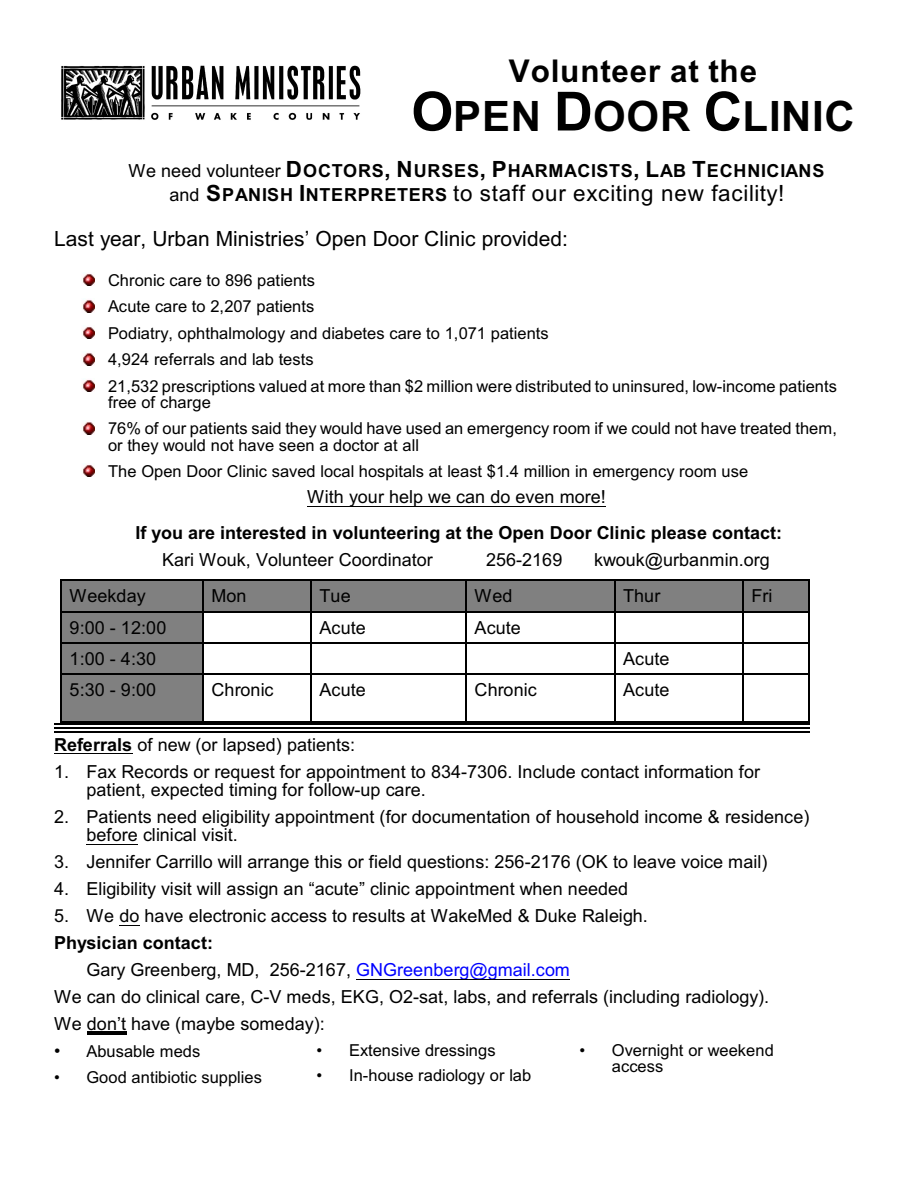
<style>
.page{position:relative;width:918px;height:1188px;background:#fff}
.page>*{position:absolute;margin:0;border:0;box-sizing:border-box;transform-origin:0 0}
.t1{font:700 42px "Arial";letter-spacing:.02em;color:#000}
.t2{font:700 31.35px "Arial";letter-spacing:.03em;color:#000}
.t3{font:22.35px "Arial";letter-spacing:.025em;color:#000}
.t4{font:21px "Arial";letter-spacing:.005em;color:#000}
.t5{font:18px/18px "Arial";letter-spacing:.005em;color:#000}
.t6{font:700 18px "Arial";color:#000}
.t7{font:700 18px "Arial";letter-spacing:.045em;color:#000}
.t8{font:16.5px/26.4px "Arial";color:#000}
.s1{font-size:54px}
.s2{font-weight:400}
.s3{font-size:22.35px}
.s4{font-size:18px}
.s5{font-weight:700}
.s6{font-weight:700;font-size:18px}
.s7{color:#00f}
</style>
<div class="page">
<div style="left:61px;top:580px;width:142px;height:31px;background:#808080"></div>
<hr style="left:61px;top:580px;width:1px;height:31px;background:#000">
<hr style="left:61px;top:580px;width:141px;height:1px;background:#000">
<div style="left:203px;top:580px;width:108px;height:31px;background:#808080"></div>
<hr style="left:203px;top:580px;width:1px;height:31px;background:#000">
<hr style="left:203px;top:580px;width:107px;height:1px;background:#000">
<div style="left:311px;top:580px;width:155px;height:31px;background:#808080"></div>
<hr style="left:311px;top:580px;width:1px;height:31px;background:#000">
<hr style="left:311px;top:580px;width:155px;height:1px;background:#000">
<div style="left:466px;top:580px;width:148px;height:31px;background:#808080"></div>
<hr style="left:466px;top:580px;width:1px;height:31px;background:#000">
<hr style="left:466px;top:580px;width:148px;height:1px;background:#000">
<div style="left:614px;top:580px;width:129px;height:31px;background:#808080"></div>
<hr style="left:614px;top:580px;width:2px;height:31px;background:#000">
<hr style="left:614px;top:580px;width:128px;height:1px;background:#000">
<div style="left:743px;top:580px;width:67px;height:31px;background:#808080"></div>
<hr style="left:743px;top:580px;width:1px;height:31px;background:#000">
<hr style="left:809px;top:580px;width:1px;height:31px;background:#000">
<hr style="left:743px;top:580px;width:67px;height:1px;background:#000">
<div style="left:61px;top:611px;width:142px;height:31px;background:#808080"></div>
<hr style="left:61px;top:611px;width:1px;height:31px;background:#000">
<hr style="left:61px;top:611px;width:141px;height:1px;background:#000">
<hr style="left:203px;top:611px;width:1px;height:31px;background:#000">
<hr style="left:203px;top:611px;width:107px;height:1px;background:#000">
<hr style="left:311px;top:611px;width:1px;height:31px;background:#000">
<hr style="left:311px;top:611px;width:155px;height:1px;background:#000">
<hr style="left:466px;top:611px;width:1px;height:31px;background:#000">
<hr style="left:466px;top:611px;width:148px;height:1px;background:#000">
<hr style="left:614px;top:611px;width:2px;height:31px;background:#000">
<hr style="left:614px;top:611px;width:128px;height:1px;background:#000">
<hr style="left:743px;top:611px;width:1px;height:31px;background:#000">
<hr style="left:809px;top:611px;width:1px;height:31px;background:#000">
<hr style="left:743px;top:611px;width:67px;height:1px;background:#000">
<div style="left:61px;top:642px;width:142px;height:32px;background:#808080"></div>
<hr style="left:61px;top:642px;width:1px;height:32px;background:#000">
<hr style="left:61px;top:642px;width:141px;height:2px;background:#000">
<hr style="left:203px;top:642px;width:1px;height:32px;background:#000">
<hr style="left:203px;top:642px;width:107px;height:2px;background:#000">
<hr style="left:311px;top:642px;width:1px;height:32px;background:#000">
<hr style="left:311px;top:642px;width:155px;height:2px;background:#000">
<hr style="left:466px;top:642px;width:1px;height:32px;background:#000">
<hr style="left:466px;top:642px;width:148px;height:2px;background:#000">
<hr style="left:614px;top:642px;width:2px;height:32px;background:#000">
<hr style="left:614px;top:642px;width:128px;height:2px;background:#000">
<hr style="left:743px;top:642px;width:1px;height:32px;background:#000">
<hr style="left:809px;top:642px;width:1px;height:32px;background:#000">
<hr style="left:743px;top:642px;width:67px;height:2px;background:#000">
<div style="left:61px;top:674px;width:142px;height:49px;background:#808080"></div>
<hr style="left:61px;top:674px;width:1px;height:49px;background:#000">
<hr style="left:61px;top:674px;width:141px;height:1px;background:#000">
<hr style="left:61px;top:722px;width:141px;height:1px;background:#000">
<hr style="left:203px;top:674px;width:1px;height:49px;background:#000">
<hr style="left:203px;top:674px;width:107px;height:1px;background:#000">
<hr style="left:203px;top:722px;width:107px;height:1px;background:#000">
<hr style="left:311px;top:674px;width:1px;height:49px;background:#000">
<hr style="left:311px;top:674px;width:155px;height:1px;background:#000">
<hr style="left:311px;top:722px;width:155px;height:1px;background:#000">
<hr style="left:466px;top:674px;width:1px;height:49px;background:#000">
<hr style="left:466px;top:674px;width:148px;height:1px;background:#000">
<hr style="left:466px;top:722px;width:148px;height:1px;background:#000">
<hr style="left:614px;top:674px;width:2px;height:49px;background:#000">
<hr style="left:614px;top:674px;width:128px;height:1px;background:#000">
<hr style="left:614px;top:722px;width:128px;height:1px;background:#000">
<hr style="left:743px;top:674px;width:1px;height:49px;background:#000">
<hr style="left:809px;top:674px;width:1px;height:49px;background:#000">
<hr style="left:743px;top:674px;width:67px;height:1px;background:#000">
<hr style="left:743px;top:722px;width:67px;height:1px;background:#000">
<img style="left:61px;top:65px;width:300px;height:55px">
<img style="left:83px;top:273px;width:12px;height:13px">
<img style="left:83px;top:300px;width:12px;height:12px">
<img style="left:83px;top:326px;width:12px;height:13px">
<img style="left:83px;top:353px;width:12px;height:12px">
<img style="left:83px;top:379px;width:12px;height:13px">
<img style="left:83px;top:422px;width:12px;height:12px">
<img style="left:83px;top:464px;width:12px;height:13px">
<hr style="left:307px;top:506px;width:299px;height:1px;background:#000">
<hr style="left:54px;top:753px;width:78px;height:1px;background:#000">
<hr style="left:86px;top:844px;width:52px;height:1px;background:#000">
<svg style="left:119px;top:925px;width:21px;height:1px"></svg>
<hr style="left:356px;top:979px;width:214px;height:1px;background:#000">
<hr style="left:87px;top:1032px;width:39px;height:1px;background:#000">
<hr style="left:87px;top:1034px;width:39px;height:1px;background:#000">
<hr style="left:54px;top:723px;width:756px;height:1px;background:#000">
<hr style="left:54px;top:727px;width:756px;height:1px;background:#000">
<hr style="left:54px;top:731px;width:756px;height:1px;background:#000">
<h2 class="t2" style="left:509px;top:59px;width:250px">Volunteer at the</h2>
<h1 class="t1" style="left:411px;top:100px;width:445px"><span class="s1">O</span>PEN <span class="s1">D</span>OOR <span class="s1">C</span>LINIC</h1>
<p class="t7" style="left:128px;top:163px;width:698px"><span class="s2">We need volunteer</span> <span class="s3">D</span>OCTORS<span class="s3">, N</span>URSES<span class="s3">, P</span>HARMACISTS<span class="s3">, L</span>AB <span class="s3">T</span>ECHNICIANS</p>
<p class="t3" style="left:169px;top:184px;width:617px"><span class="s4">and</span> <span class="s5">S</span><span class="s6">PANISH</span> <span class="s5">I</span><span class="s6">NTERPRETERS</span> to staff our exciting new facility!</p>
<p class="t4" style="left:54px;top:231px;width:515px">Last year, Urban Ministries’ Open Door Clinic provided:</p>
<p class="t8" style="left:108px;top:269px;width:731px">Chronic care to 896 patients<br>Acute care to 2,207 patients<br>Podiatry, ophthalmology and diabetes care to 1,071 patients<br>4,924 referrals and lab tests<br>21,532 prescriptions valued at more than $2 million were distributed to uninsured, low-income patients</p>
<p class="t8" style="left:108px;top:391px;width:730px;line-height:26px">free of charge<br>76% of our patients said they would have used an emergency room if we could not have treated them,</p>
<p class="t8" style="left:108px;top:434px;width:642px;line-height:26px">or they would not have seen a doctor at all<br>The Open Door Clinic saved local hospitals at least $1.4 million in emergency room use</p>
<p class="t5" style="left:307px;top:490px;width:300px">With your help we can do even more!</p>
<p class="t6" style="left:136px;top:526px;width:648px">If you are interested in volunteering at the Open Door Clinic please contact:</p>
<p class="t5" style="left:162px;top:553px;width:272px">Kari Wouk, Volunteer Coordinator</p>
<p class="t5" style="left:486px;top:553px;width:78px">256-2169</p>
<p class="t5" style="left:594px;top:553px;width:177px">kwouk@urbanmin.org</p>
<p class="t5" style="left:70px;top:589px;width:78px">Weekday</p>
<p class="t5" style="left:212px;top:589px;width:37px">Mon</p>
<p class="t5" style="left:320px;top:589px;width:33px">Tue</p>
<p class="t5" style="left:475px;top:589px;width:39px">Wed</p>
<p class="t5" style="left:623px;top:589px;width:39px">Thur</p>
<p class="t5" style="left:752px;top:589px;width:22px">Fri</p>
<p class="t5" style="left:70px;top:620px;width:98px">9:00 - 12:00</p>
<p class="t5" style="left:320px;top:620px;width:48px">Acute</p>
<p class="t5" style="left:475px;top:620px;width:48px">Acute</p>
<p class="t5" style="left:70px;top:651px;width:88px">1:00 - 4:30</p>
<p class="t5" style="left:623px;top:651px;width:48px">Acute</p>
<p class="t5" style="left:70px;top:683px;width:88px">5:30 - 9:00</p>
<p class="t5" style="left:212px;top:683px;width:64px">Chronic</p>
<p class="t5" style="left:320px;top:683px;width:48px">Acute</p>
<p class="t5" style="left:475px;top:683px;width:64px">Chronic</p>
<p class="t5" style="left:623px;top:683px;width:48px">Acute</p>
<p class="t5" style="left:54px;top:737px;width:303px"><span class="s5">Referrals</span> of new (or lapsed) patients:</p>
<p class="t5" style="left:86px;top:764px;width:675px;text-indent:-32px">1. Fax Records or request for appointment to 834-7306. Include contact information for patient, expected timing for follow-up care.</p>
<p class="t5" style="left:86px;top:809px;width:724px;text-indent:-32px">2. Patients need eligibility appointment (for documentation of household income &amp; residence) before clinical visit.</p>
<p class="t5" style="left:54px;top:854px;width:715px">3. Jennifer Carrillo will arrange this or field questions: 256-2176 (OK to leave voice mail)</p>
<p class="t5" style="left:54px;top:881px;width:576px">4. Eligibility visit will assign an “acute” clinic appointment when needed</p>
<p class="t5" style="left:54px;top:908px;width:595px">5. We do have electronic access to results at WakeMed &amp; Duke Raleigh.</p>
<p class="t6" style="left:54px;top:936px;width:161px">Physician contact:</p>
<p class="t5" style="left:86px;top:962px;width:485px">Gary Greenberg, MD, 256-2167, <span class="s7">GNGreenberg@gmail.com</span></p>
<p class="t5" style="left:54px;top:989px;width:717px">We can do clinical care, C-V meds, EKG, O2-sat, labs, and referrals (including radiology).</p>
<p class="t5" style="left:54px;top:1016px;width:272px">We don’t have (maybe someday):</p>
<p class="t8" style="left:54px;top:1039px;width:148px"><span class="s4">•</span> Abusable meds</p>
<p class="t8" style="left:54px;top:1065px;width:209px">• Good antibiotic supplies</p>
<p class="t8" style="left:612px;top:1043px;width:164px;line-height:16.5px;text-indent:-32px">• Overnight or weekend access</p>
<p class="t8" style="left:317px;top:1038px;width:181px">• Extensive dressings</p>
<p class="t8" style="left:317px;top:1063px;width:216px">• In-house radiology or lab</p>
</div>
